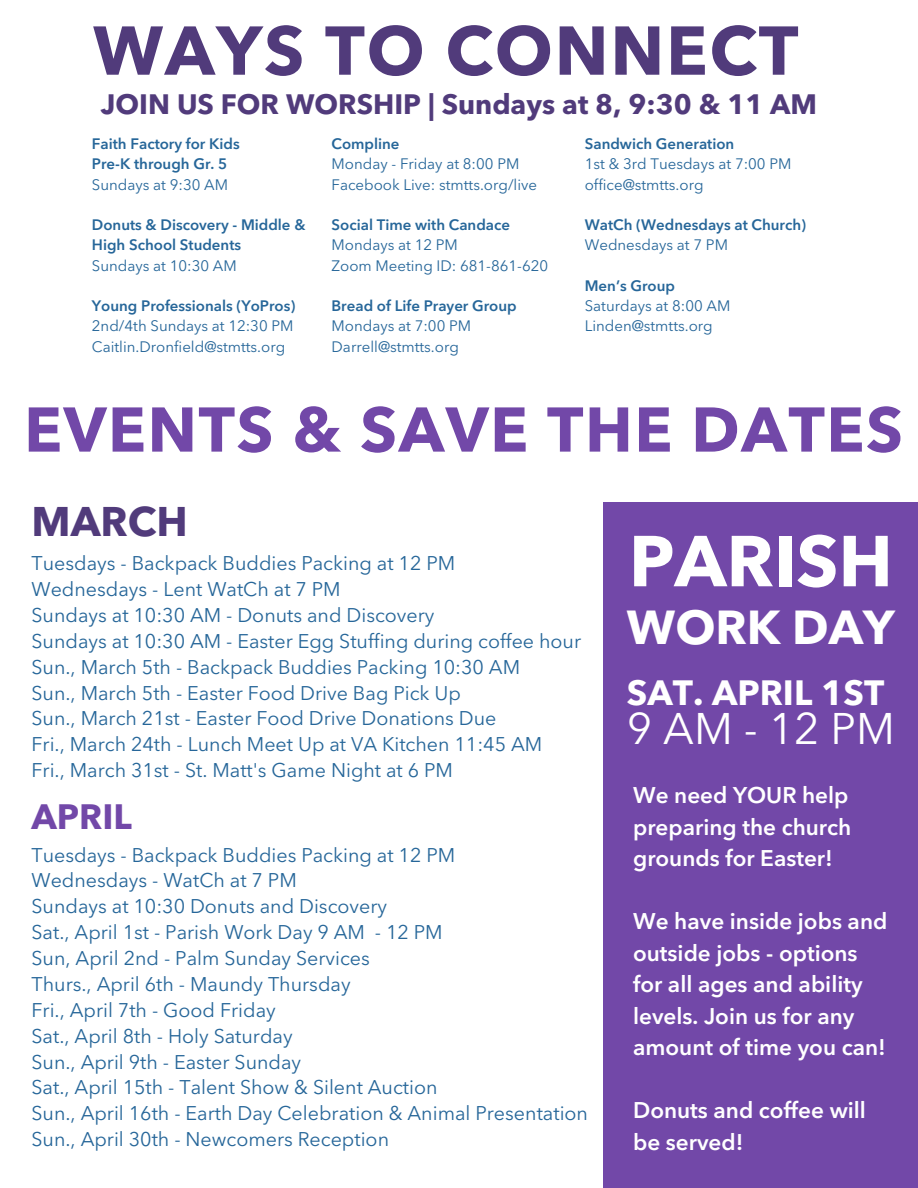
<style>
.page{position:relative;width:918px;height:1188px;background:#fff}
.page>*{position:absolute;margin:0;border:0;box-sizing:border-box;transform-origin:0 0}
.t1{font:700 71.25px "Avenir Next LT Pro";color:#fff}
.t2{font:700 68.25px "Avenir Next LT Pro";letter-spacing:.025em;color:#513b7b}
.t3{font:700 62.4px "Avenir Next LT Pro";letter-spacing:.025em;color:#7248a8}
.t4{font:700 47.25px "Avenir Next LT Pro";color:#fff}
.t5{font:43.8px "Avenir Next LT Pro";color:#fff}
.t6{font:700 41.1px "Avenir Next LT Pro";color:#513b7b}
.t7{font:700 34.95px "Avenir Next LT Pro";color:#7248a8}
.t8{font:700 34.8px "Avenir Next LT Pro";color:#fff}
.t9{font:700 27.9px "Avenir Next LT Pro";color:#513b7b}
.t10{font:600 22.5px/31.5px "Avenir Next LT Pro";color:#fff}
.t11{font:19.65px/25.8px "Avenir Next LT Pro";color:#266699}
.t12{font:15px/20.2px "Avenir Next LT Pro";color:#266699}
.t13{font:600 15px/20.2px "Avenir Next LT Pro";color:#266699}
</style>
<div class="page">
<div style="left:604px;top:502px;width:314px;height:686px;background:#7248a8"></div>
<h2 class="t2" style="left:93px;top:23px;width:707px">WAYS TO CONNECT</h2>
<h3 class="t9" style="left:101px;top:93px;width:718px">JOIN US FOR WORSHIP | Sundays at 8, 9:30 &amp; 11 AM</h3>
<p class="t13" style="left:92px;top:135px;width:149px">Faith Factory for Kids<br>Pre-K through Gr. 5</p>
<p class="t12" style="left:92px;top:176px;width:138px">Sundays at 9:30 AM</p>
<p class="t13" style="left:92px;top:216px;width:215px">Donuts &amp; Discovery - Middle &amp;<br>High School Students</p>
<p class="t12" style="left:92px;top:257px;width:146px">Sundays at 10:30 AM</p>
<p class="t13" style="left:92px;top:297px;width:205px">Young Professionals (YoPros)</p>
<p class="t12" style="left:92px;top:318px;width:203px">2nd/4th Sundays at 12:30 PM<br>Caitlin.Dronfield@stmtts.org</p>
<p class="t13" style="left:332px;top:135px;width:69px">Compline</p>
<p class="t12" style="left:332px;top:156px;width:207px">Monday - Friday at 8:00 PM<br>Facebook Live: stmtts.org/live</p>
<p class="t13" style="left:332px;top:216px;width:180px">Social Time with Candace</p>
<p class="t12" style="left:332px;top:237px;width:218px">Mondays at 12 PM<br>Zoom Meeting ID: 681-861-620</p>
<p class="t13" style="left:332px;top:297px;width:187px">Bread of Life Prayer Group</p>
<p class="t12" style="left:332px;top:318px;width:141px">Mondays at 7:00 PM<br>Darrell@stmtts.org</p>
<p class="t13" style="left:585px;top:135px;width:151px">Sandwich Generation</p>
<p class="t12" style="left:585px;top:156px;width:208px">1st &amp; 3rd Tuesdays at 7:00 PM office@stmtts.org</p>
<p class="t13" style="left:585px;top:216px;width:223px">WatCh (Wednesdays at Church)</p>
<p class="t12" style="left:585px;top:237px;width:145px">Wednesdays at 7 PM</p>
<p class="t13" style="left:585px;top:277px;width:92px">Men’s Group</p>
<p class="t12" style="left:585px;top:297px;width:147px">Saturdays at 8:00 AM<br>Linden@stmtts.org</p>
<h3 class="t3" style="left:24px;top:404px;width:880px">EVENTS &amp; SAVE THE DATES</h3>
<h3 class="t6" style="left:32px;top:505px;width:158px">MARCH</h3>
<p class="t11" style="left:32px;top:552px;width:551px">Tuesdays - Backpack Buddies Packing at 12 PM<br>Wednesdays - Lent WatCh at 7 PM<br>Sundays at 10:30 AM - Donuts and Discovery<br>Sundays at 10:30 AM - Easter Egg Stuffing during coffee hour Sun., March 5th - Backpack Buddies Packing 10:30 AM<br>Sun., March 5th - Easter Food Drive Bag Pick Up<br>Sun., March 21st - Easter Food Drive Donations Due<br>Fri., March 24th - Lunch Meet Up at VA Kitchen 11:45 AM<br>Fri., March 31st - St. Matt's Game Night at 6 PM</p>
<h3 class="t7" style="left:32px;top:802px;width:102px">APRIL</h3>
<p class="t11" style="left:32px;top:844px;width:558px">Tuesdays - Backpack Buddies Packing at 12 PM<br>Wednesdays - WatCh at 7 PM<br>Sundays at 10:30 Donuts and Discovery<br>Sat., April 1st - Parish Work Day 9 AM - 12 PM<br>Sun, April 2nd - Palm Sunday Services<br>Thurs., April 6th - Maundy Thursday<br>Fri., April 7th - Good Friday<br>Sat., April 8th - Holy Saturday<br>Sun., April 9th - Easter Sunday<br>Sat., April 15th - Talent Show &amp; Silent Auction<br>Sun., April 16th - Earth Day Celebration &amp; Animal Presentation Sun., April 30th - Newcomers Reception</p>
<h1 class="t1" style="left:629px;top:532px;width:265px">PARISH</h1>
<h3 class="t4" style="left:627px;top:608px;width:270px">WORK DAY</h3>
<h3 class="t8" style="left:627px;top:679px;width:259px">SAT. APRIL 1ST</h3>
<h3 class="t5" style="left:627px;top:711px;width:269px">9AM-12PM</h3>
<p class="t10" style="left:633px;top:782px;width:220px">We need YOUR help preparing the church grounds for Easter!</p>
<p class="t10" style="left:633px;top:908px;width:256px">We have inside jobs and outside jobs - options for all ages and ability levels. Join us for any amount of time you can!</p>
<p class="t10" style="left:633px;top:1097px;width:234px">Donuts and coffee will be served!</p>
</div>
